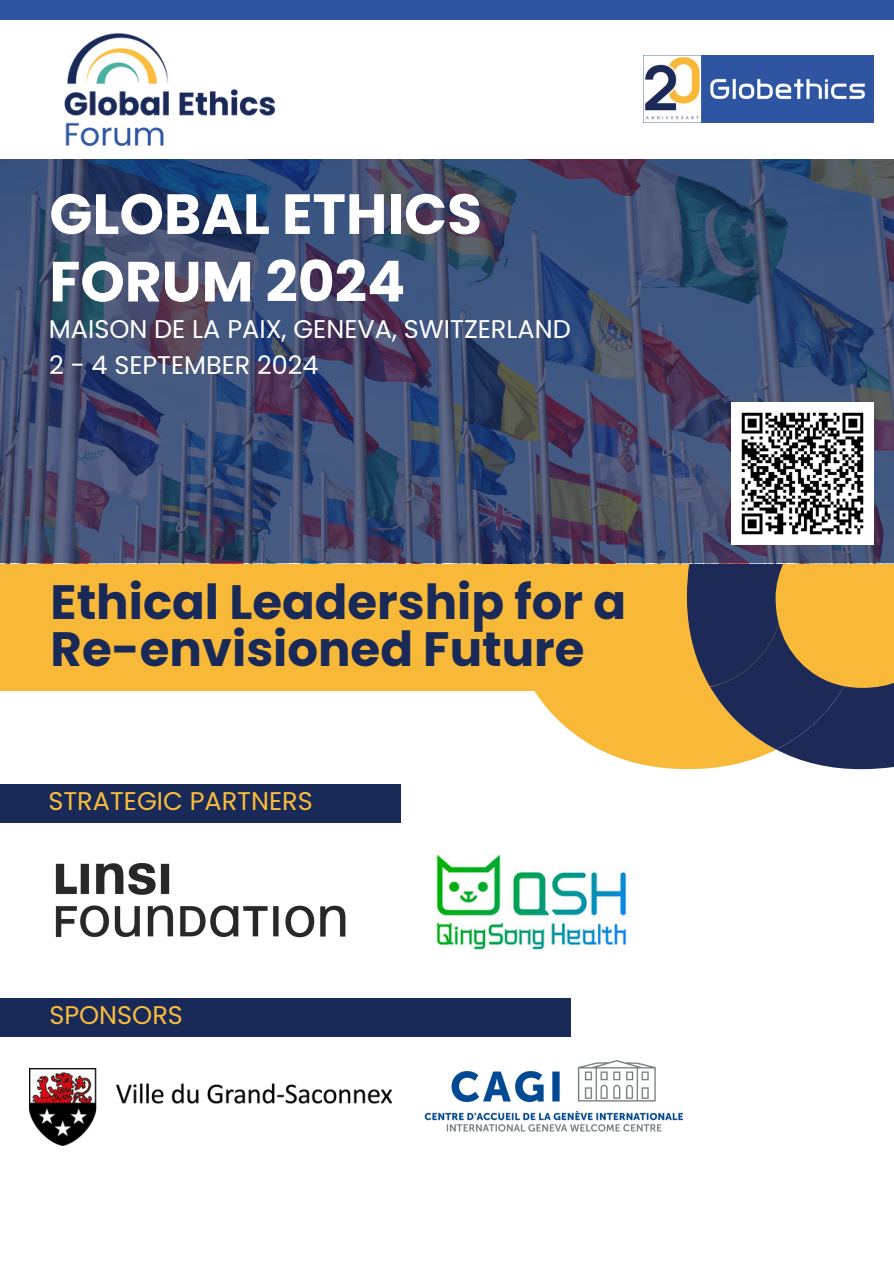
<style>
.page{position:relative;width:894px;height:1264px;background:#fff}
.page>*{position:absolute;margin:0;border:0;box-sizing:border-box;transform-origin:0 0}
.t1{font:700 56.55px/67.5px "Poppins";color:#fff}
.t2{font:700 48.15px/47.5px "Poppins";color:#192958}
.t3{font:25.5px "Poppins";color:#fff}
.t4{font:25.5px "Poppins";color:#fbbd3c}
</style>
<div class="page">
<div style="left:0;top:109px;width:893px;height:581px;background:#f9b938"></div>
<svg style="left:505px;top:563px;width:271px;height:206px"></svg>
<svg style="left:710px;top:624px;width:183px;height:145px"></svg>
<div style="left:0;top:20px;width:893px;height:157px;background:#fff"></div>
<svg style="left:0;top:159px;width:893px;height:404px;background:#3f4c70"></svg>
<img style="left:30px;top:19px;width:280px;height:162px">
<img style="left:643px;top:55px;width:230px;height:68px">
<div style="left:0;top:0;width:893px;height:19px;background:#2d55a2"></div>
<img style="left:55px;top:862px;width:291px;height:76px">
<div style="left:0;top:784px;width:400px;height:38px;background:#192958"></div>
<img style="left:731px;top:402px;width:141px;height:142px">
<img style="left:30px;top:1068px;width:361px;height:77px">
<img style="left:436px;top:854px;width:191px;height:96px">
<div style="left:0;top:998px;width:571px;height:38px;background:#192958"></div>
<img style="left:424px;top:1060px;width:260px;height:72px">
<p class="t1" style="left:49px;top:180px;width:434px">GLOBAL ETHICS<br>FORUM 2024</p>
<p class="t3" style="left:49px;top:311px;width:523px">MAISON DE LA PAIX, GENEVA, SWITZERLAND</p>
<p class="t3" style="left:49px;top:347px;width:271px">2 - 4 SEPTEMBER 2024</p>
<p class="t2" style="left:51px;top:578px;width:576px">Ethical Leadership for a<br>Re-envisioned Future</p>
<p class="t4" style="left:48px;top:783px;width:266px">STRATEGIC PARTNERS</p>
<p class="t4" style="left:49px;top:997px;width:135px">SPONSORS</p>
</div>
